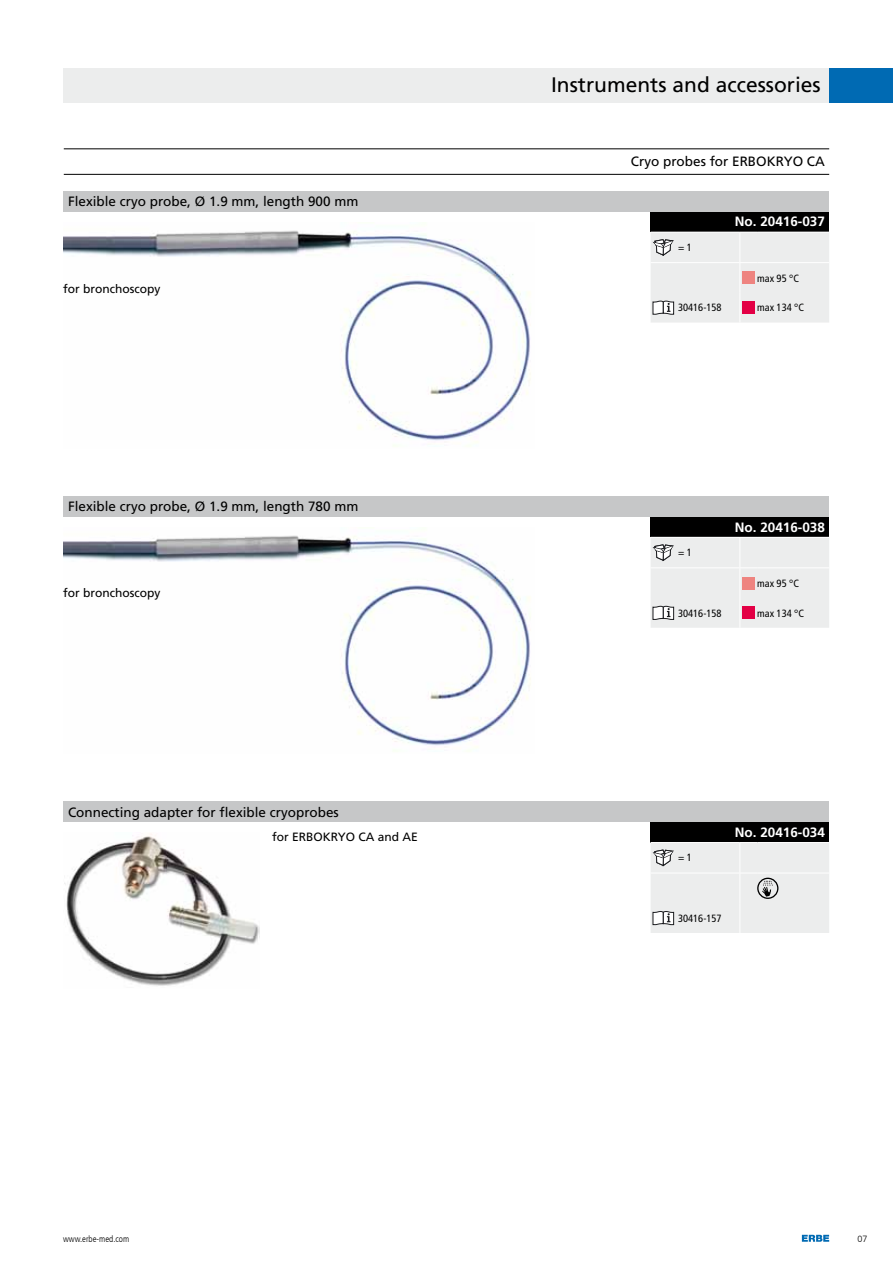
<style>
.page{position:relative;width:893px;height:1263px;background:#fff}
.page>*{position:absolute;margin:0;border:0;box-sizing:border-box;transform-origin:0 0}
.t1{font:21px "Frutiger LT Com";color:#000}
.t2{font:13.5px "Frutiger LT Com";color:#000}
.t3{font:700 13.5px "Frutiger LT Com";color:#fff}
.t4{font:12px "Frutiger LT Com";color:#000}
.t5{font:condensed 10.5px "Frutiger LT Com";color:#000}
.t6{font:300 condensed 9px "Frutiger LT Com";color:#000}
.t7{font:300 9px "Frutiger LT Com";color:#000}
</style>
<div class="page">
<svg style="left:802px;top:1235px;width:27px;height:7px"></svg>
<div style="left:829px;top:68px;width:64px;height:34px;background:#006ab3"></div>
<div style="left:651px;top:212px;width:178px;height:20px;background:#000"></div>
<img style="left:64px;top:230px;width:467px;height:216px">
<div style="left:651px;top:233px;width:178px;height:90px;background:#eceded"></div>
<div style="left:742px;top:301px;width:13px;height:13px;background:#e30045"></div>
<div style="left:651px;top:517px;width:178px;height:20px;background:#000"></div>
<img style="left:64px;top:535px;width:467px;height:216px">
<div style="left:651px;top:538px;width:178px;height:90px;background:#eceded"></div>
<div style="left:742px;top:606px;width:13px;height:13px;background:#e30045"></div>
<div style="left:651px;top:822px;width:178px;height:20px;background:#000"></div>
<img style="left:64px;top:834px;width:195px;height:152px">
<svg style="left:651px;top:842px;width:178px;height:91px"></svg>
<hr style="left:64px;top:148px;width:765px;height:1px;background:#000">
<hr style="left:64px;top:174px;width:765px;height:1px;background:#000">
<div style="left:64px;top:191px;width:765px;height:21px;background:#c6c7c8"></div>
<div style="left:64px;top:496px;width:765px;height:21px;background:#c6c7c8"></div>
<div style="left:64px;top:802px;width:765px;height:20px;background:#c6c7c8"></div>
<div style="left:64px;top:68px;width:765px;height:34px;background:#eceded"></div>
<h1 class="t1" style="left:551px;top:73px;width:271px">Instruments and accessories</h1>
<p class="t2" style="left:68px;top:194px;width:292px">Flexible cryo probe, Ø 1.9 mm, length 900 mm</p>
<p class="t4" style="left:63px;top:282px;width:99px">for bronchoscopy</p>
<p class="t2" style="left:68px;top:499px;width:292px">Flexible cryo probe, Ø 1.9 mm, length 780 mm</p>
<p class="t4" style="left:63px;top:586px;width:99px">for bronchoscopy</p>
<p class="t2" style="left:68px;top:804px;width:272px">Connecting adapter for flexible cryoprobes</p>
<p class="t4" style="left:272px;top:830px;width:147px">for ERBOKRYO CA and AE</p>
<p class="t2" style="left:631px;top:154px;width:196px">Cryo probes for ERBOKRYO CA</p>
<p class="t5" style="left:678px;top:241px;width:15px">= 1</p>
<p class="t3" style="left:735px;top:214px;width:92px">No. 20416-037</p>
<p class="t5" style="left:757px;top:272px;width:43px">max 95 °C</p>
<p class="t5" style="left:678px;top:302px;width:45px">30416-158</p>
<p class="t5" style="left:757px;top:302px;width:48px">max 134 °C</p>
<p class="t5" style="left:678px;top:546px;width:15px">= 1</p>
<p class="t3" style="left:735px;top:519px;width:92px">No. 20416-038</p>
<p class="t5" style="left:757px;top:577px;width:43px">max 95 °C</p>
<p class="t5" style="left:678px;top:607px;width:45px">30416-158</p>
<p class="t5" style="left:757px;top:607px;width:48px">max 134 °C</p>
<p class="t5" style="left:678px;top:852px;width:15px">= 1</p>
<p class="t3" style="left:735px;top:824px;width:92px">No. 20416-034</p>
<p class="t5" style="left:678px;top:912px;width:45px">30416-157</p>
<p class="t6" style="left:63px;top:1233px;width:68px">www.erbe-med.com</p>
<p class="t7" style="left:857px;top:1234px;width:12px">07</p>
</div>
